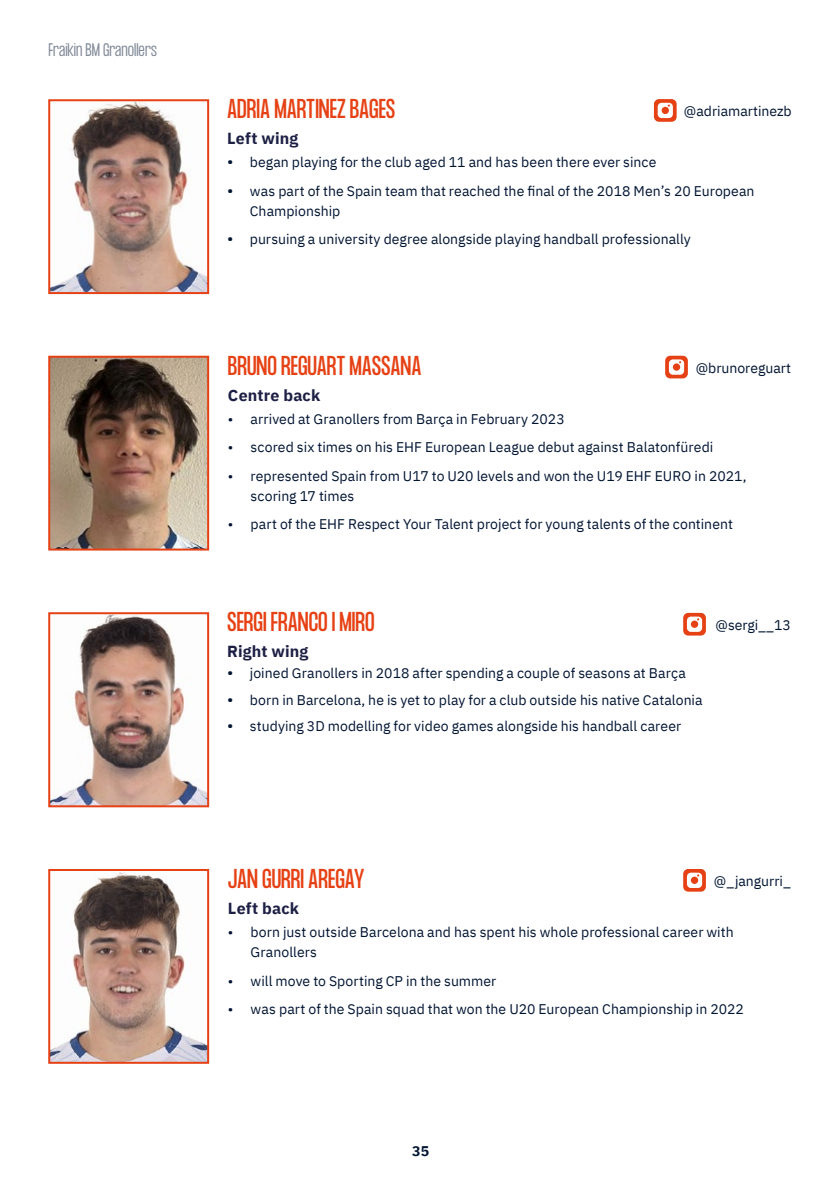
<style>
.page{position:relative;width:840px;height:1191px;background:#fff}
.page>*{position:absolute;margin:0;border:0;box-sizing:border-box;transform-origin:0 0}
.t1{font:24px "Formula Condensed";color:#e64114}
.t2{font:700 16px "IBM Plex Sans";letter-spacing:.01em;color:#1d2044}
.t3{font:300 16px "Formula Condensed";color:#001432}
.t4{font:14px/20px "IBM Plex Sans";letter-spacing:.005em;color:#001432}
.t5{font:700 14px "IBM Plex Sans";color:#001432}
.s1{font-size:16px}
</style>
<div class="page">
<img style="left:51px;top:102px;width:155px;height:189px">
<div style="left:48px;top:99px;width:161px;height:195px;border:2px solid #e64114"></div>
<img style="left:51px;top:615px;width:155px;height:189px">
<div style="left:48px;top:612px;width:161px;height:195px;border:2px solid #e64114"></div>
<img style="left:51px;top:872px;width:155px;height:188px">
<div style="left:48px;top:869px;width:161px;height:194px;border:2px solid #e64114"></div>
<img style="left:51px;top:359px;width:155px;height:188px">
<div style="left:48px;top:356px;width:161px;height:194px;border:2px solid #e64114"></div>
<svg style="left:653px;top:99px;width:23px;height:23px"></svg>
<svg style="left:665px;top:356px;width:22px;height:22px"></svg>
<svg style="left:683px;top:613px;width:22px;height:22px"></svg>
<svg style="left:683px;top:869px;width:22px;height:22px"></svg>
<p class="t3" style="left:48px;top:41px;width:110px">Fraikin BM Granollers</p>
<h1 class="t1" style="left:227px;top:95px;width:170px">ADRIA MARTINEZ BAGES</h1>
<p class="t2" style="left:227px;top:126px;width:73px">Left wing</p>
<p class="t4" style="left:227px;top:151px;width:430px"><span class="s1">•</span> began playing for the club aged 11 and has been there ever since</p>
<p class="t4" style="left:250px;top:180px;width:506px;text-indent:-23px"><span class="s1">•</span> was part of the Spain team that reached the final of the 2018 Men’s 20 European<br>Championship</p>
<p class="t4" style="left:227px;top:228px;width:465px"><span class="s1">•</span> pursuing a university degree alongside playing handball professionally</p>
<p class="t4" style="left:683px;top:100px;width:109px">@adriamartinezb</p>
<h1 class="t1" style="left:228px;top:351px;width:195px">BRUNO REGUART MASSANA</h1>
<p class="t2" style="left:228px;top:382px;width:94px">Centre back</p>
<p class="t4" style="left:228px;top:408px;width:338px">• arrived at Granollers from Barça in February 2023</p>
<p class="t4" style="left:228px;top:436px;width:486px">• scored six times on his EHF European League debut against Balatonfüredi</p>
<p class="t4" style="left:250px;top:465px;width:497px;text-indent:-23px">• represented Spain from U17 to U20 levels and won the U19 EHF EURO in 2021, scoring 17 times</p>
<p class="t4" style="left:228px;top:513px;width:506px">• part of the EHF Respect Your Talent project for young talents of the continent</p>
<p class="t4" style="left:695px;top:356px;width:97px">@brunoreguart</p>
<h1 class="t1" style="left:227px;top:607px;width:149px">SERGI FRANCO I MIRO</h1>
<p class="t2" style="left:227px;top:639px;width:83px">Right wing</p>
<p class="t4" style="left:227px;top:662px;width:460px"><span class="s1">•</span> joined Granollers in 2018 after spending a couple of seasons at Barça</p>
<p class="t4" style="left:227px;top:688px;width:476px"><span class="s1">•</span> born in Barcelona, he is yet to play for a club outside his native Catalonia</p>
<p class="t4" style="left:227px;top:715px;width:455px"><span class="s1">•</span> studying 3D modelling for video games alongside his handball career</p>
<p class="t4" style="left:715px;top:613px;width:77px">@sergi__13</p>
<h1 class="t1" style="left:228px;top:864px;width:138px">JAN GURRI AREGAY</h1>
<p class="t2" style="left:228px;top:895px;width:73px">Left back</p>
<p class="t4" style="left:250px;top:921px;width:484px;text-indent:-23px">• born just outside Barcelona and has spent his whole professional career with<br>Granollers</p>
<p class="t4" style="left:228px;top:969px;width:270px">• will move to Sporting CP in the summer</p>
<p class="t4" style="left:228px;top:998px;width:517px">• was part of the Spain squad that won the U20 European Championship in 2022</p>
<p class="t4" style="left:713px;top:869px;width:78px">@_jangurri_</p>
<p class="t5" style="left:412px;top:1139px;width:19px">35</p>
</div>
